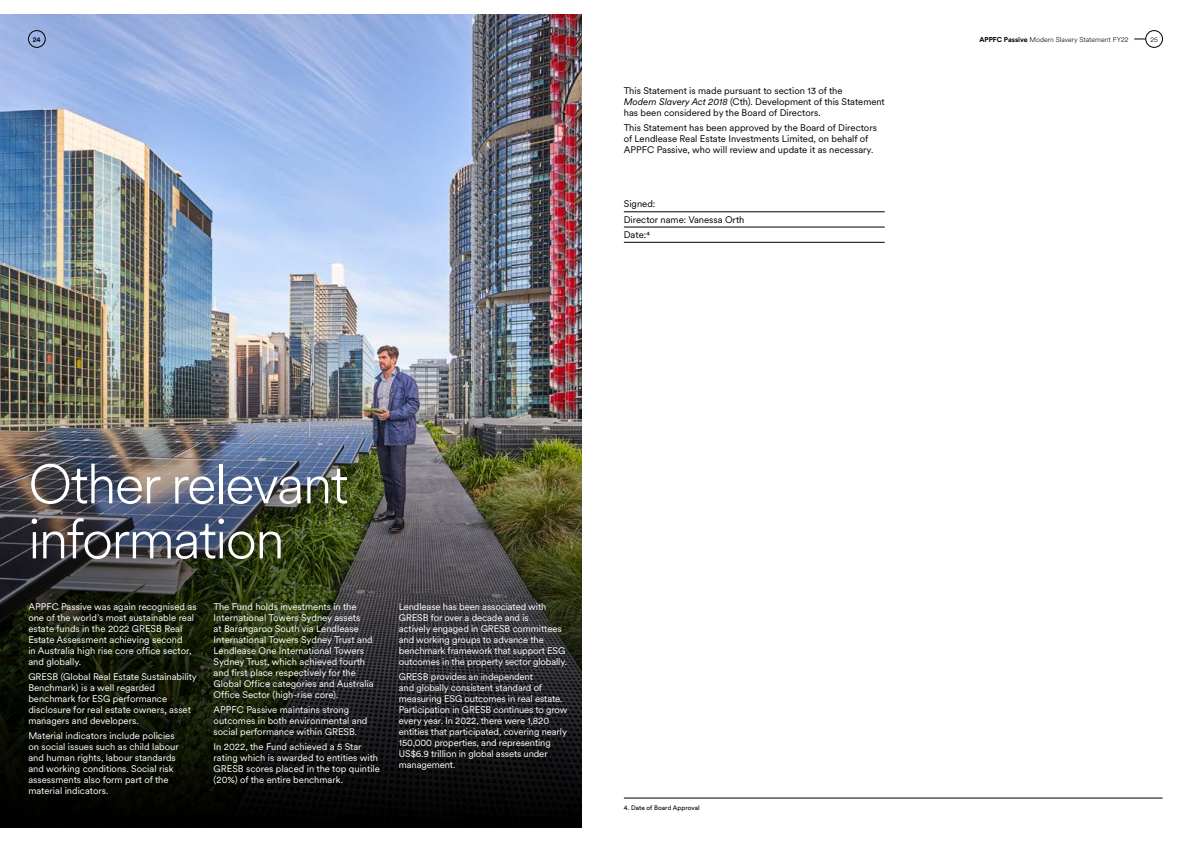
<style>
.page{position:relative;width:1191px;height:842px;background:#fff}
.page>*{position:absolute;margin:0;border:0;box-sizing:border-box;transform-origin:0 0}
.t1{font:300 55px/55px "Circular XX";letter-spacing:-.03em;color:#fff}
.t2{font:9.5px/11px "Circular XX";color:#fff}
.t3{font:9.5px/11px "Circular XX";color:#000}
.t4{font:300 7px "Circular XX";color:#000}
.t5{font:500 7px "Circular Std";color:#000}
.t6{font:6.5px "Circular Std";letter-spacing:.005em;color:#000}
.s1{font-family:"Circular Std";font-weight:700}
.s2{font-style:italic}
</style>
<div class="page">
<img style="left:0;top:14px;width:581px;height:357px">
<img style="left:0;top:371px;width:581px;height:457px">
<hr style="left:624px;top:798px;width:538px;height:1px;background:#000">
<hr style="left:624px;top:212px;width:260px;height:1px;background:#000">
<hr style="left:624px;top:227px;width:260px;height:1px;background:#000">
<hr style="left:624px;top:242px;width:260px;height:1px;background:#000">
<div style="left:1145px;top:30px;width:17px;height:17px;border:1px solid #000;border-radius:50%"></div>
<div style="left:28px;top:30px;width:17px;height:17px;border:1px solid #000;border-radius:50%"></div>
<p class="t5" style="left:33px;top:35px;width:9px">24</p>
<p class="t4" style="left:979px;top:34px;width:151px"><span class="s1">APPFC Passive</span> Modern Slavery Statement FY22</p>
<p class="t4" style="left:1150px;top:34px;width:9px">25</p>
<p class="t3" style="left:624px;top:84px;width:262px">This Statement is made pursuant to section 13 of the<br><span class="s2">Modern Slavery Act 2018</span> (Cth). Development of this Statement has been considered by the Board of Directors.</p>
<p class="t3" style="left:624px;top:122px;width:255px">This Statement has been approved by the Board of Directors of Lendlease Real Estate Investments Limited, on behalf of<br>APPFC Passive, who will review and update it as necessary.</p>
<p class="t3" style="left:624px;top:196px;width:122px;line-height:15.2px">Signed:<br>Director name: Vanessa Orth<br>Date:4</p>
<h1 class="t1" style="left:28px;top:454px;width:322px">Other relevant information</h1>
<p class="t2" style="left:28px;top:601px;width:170px">APPFC Passive was again recognised as one of the world’s most sustainable real estate funds in the 2022 GRESB Real Estate Assessment achieving second<br>in Australia high rise core office sector, and globally.</p>
<p class="t2" style="left:28px;top:671px;width:170px">GRESB (Global Real Estate Sustainability Benchmark) is a well regarded benchmark for ESG performance disclosure for real estate owners, asset managers and developers.</p>
<p class="t2" style="left:28px;top:730px;width:152px">Material indicators include policies on social issues such as child labour and human rights, labour standards and working conditions. Social risk assessments also form part of the material indicators.</p>
<p class="t2" style="left:214px;top:601px;width:162px">The Fund holds investments in the International Towers Sydney assets<br>at Barangaroo South via Lendlease International Towers Sydney Trust and Lendlease One International Towers Sydney Trust, which achieved fourth and first place respectively for the Global Office categories and Australia Office Sector (high-rise core).</p>
<p class="t2" style="left:214px;top:704px;width:155px">APPFC Passive maintains strong outcomes in both environmental and social performance within GRESB.</p>
<p class="t2" style="left:214px;top:741px;width:168px">In 2022, the Fund achieved a 5 Star rating which is awarded to entities with GRESB scores placed in the top quintile (20%) of the entire benchmark.</p>
<p class="t2" style="left:399px;top:601px;width:170px">Lendlease has been associated with GRESB for over a decade and is<br>actively engaged in GRESB committees and working groups to advance the benchmark framework that support ESG outcomes in the property sector globally.</p>
<p class="t2" style="left:399px;top:671px;width:170px">GRESB provides an independent<br>and globally consistent standard of measuring ESG outcomes in real estate.<br>Participation in GRESB continues to grow every year. In 2022, there were 1,820 entities that participated, covering nearly 150,000 properties, and representing US$6.9 trillion in global assets under management.</p>
<p class="t6" style="left:624px;top:803px;width:78px">4. Date of Board Approval</p>
</div>
